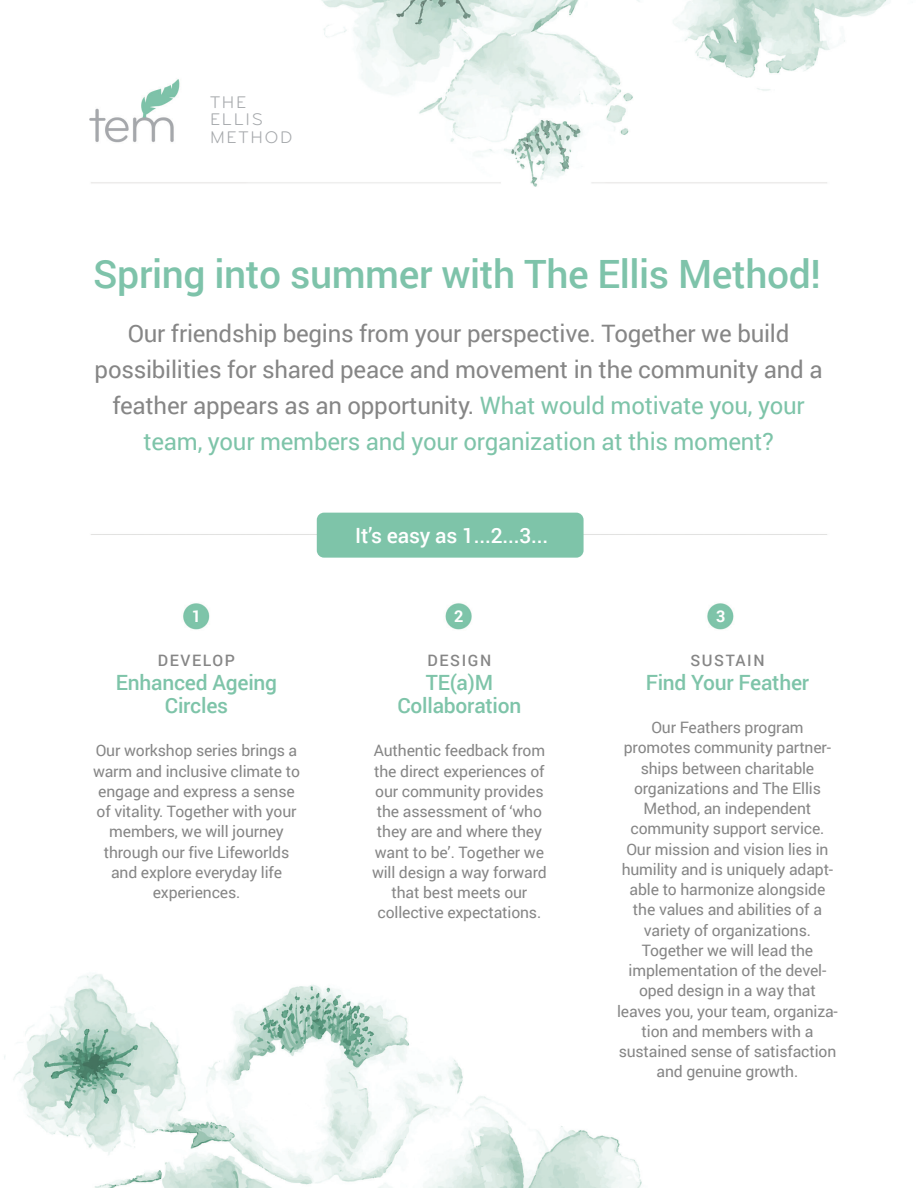
<style>
.page{position:relative;width:918px;height:1188px;background:#fff}
.page>*{position:absolute;margin:0;border:0;box-sizing:border-box;transform-origin:0 0}
.t1{font:500 39px "Roboto";letter-spacing:-.01em;color:#7ec3aa}
.t2{font:24px/36px "Roboto";letter-spacing:-.01em;color:#868686;text-align:center}
.t3{font:500 21px/23.2px "Roboto";letter-spacing:-.01em;color:#7ec4a9;text-align:center}
.t4{font:500 21px "Roboto";letter-spacing:-.01em;color:#fff}
.t5{font:17.4px/17.4px "Bryant";letter-spacing:.1em;color:#a5a8ab}
.t6{font:700 16.2px "Roboto";color:#fff}
.t7{font:15.75px/20.2px "Roboto";letter-spacing:-.01em;color:#868686;text-align:center}
.t8{font:500 15.75px "Roboto";letter-spacing:.1em;color:#868686}
.s1{color:#7ec4a9}
</style>
<div class="page">
<img style="left:4px;top:0;width:883px;height:1188px">
<div style="left:317px;top:513px;width:267px;height:45px;background:#7ec4a9;border-radius:7px"></div>
<p class="t5" style="left:210px;top:93px;width:84px">THE<br>ELLIS<br>METHOD</p>
<p class="t1" style="left:93px;top:247px;width:729px">Spring into summer with The Ellis Method!</p>
<p class="t2" style="left:95px;top:315px;width:730px">Our friendship begins from your perspective. Together we build possibilities for shared peace and movement in the community and a feather appears as an opportunity. <span class="s1">What would motivate you, your team, your members and your organization at this moment?</span></p>
<p class="t4" style="left:355px;top:520px;width:195px">It’s easy as 1...2...3...</p>
<p class="t6" style="left:192px;top:605px;width:11px">1</p>
<p class="t6" style="left:716px;top:605px;width:11px">3</p>
<p class="t8" style="left:690px;top:650px;width:76px">SUSTAIN</p>
<p class="t3" style="left:646px;top:670px;width:165px">Find Your Feather</p>
<p class="t7" style="left:617px;top:717px;width:222px">Our Feathers program promotes community partner&shy;ships between charitable organizations and The Ellis<br>Method, an independent community support service.<br>Our mission and vision lies in humility and is uniquely adapt&shy;able to harmonize alongside the values and abilities of a variety of organizations.<br>Together we will lead the implementation of the devel&shy;oped design in a way that leaves you, your team, organiza&shy;tion and members with a sustained sense of satisfaction and genuine growth.</p>
<p class="t6" style="left:454px;top:605px;width:11px">2</p>
<p class="t8" style="left:428px;top:650px;width:65px">DESIGN</p>
<p class="t3" style="left:397px;top:670px;width:126px">TE(a)M<br>Collaboration</p>
<p class="t7" style="left:372px;top:740px;width:176px">Authentic feedback from the direct experiences of our community provides the assessment of ‘who they are and where they want to be’. Together we will design a way forward that best meets our collective expectations.</p>
<p class="t8" style="left:158px;top:650px;width:79px">DEVELOP</p>
<p class="t3" style="left:116px;top:670px;width:163px">Enhanced Ageing<br>Circles</p>
<p class="t7" style="left:93px;top:740px;width:209px">Our workshop series brings a warm and inclusive climate to engage and express a sense of vitality. Together with your members, we will journey through our five Lifeworlds and explore everyday life experiences.</p>
</div>
